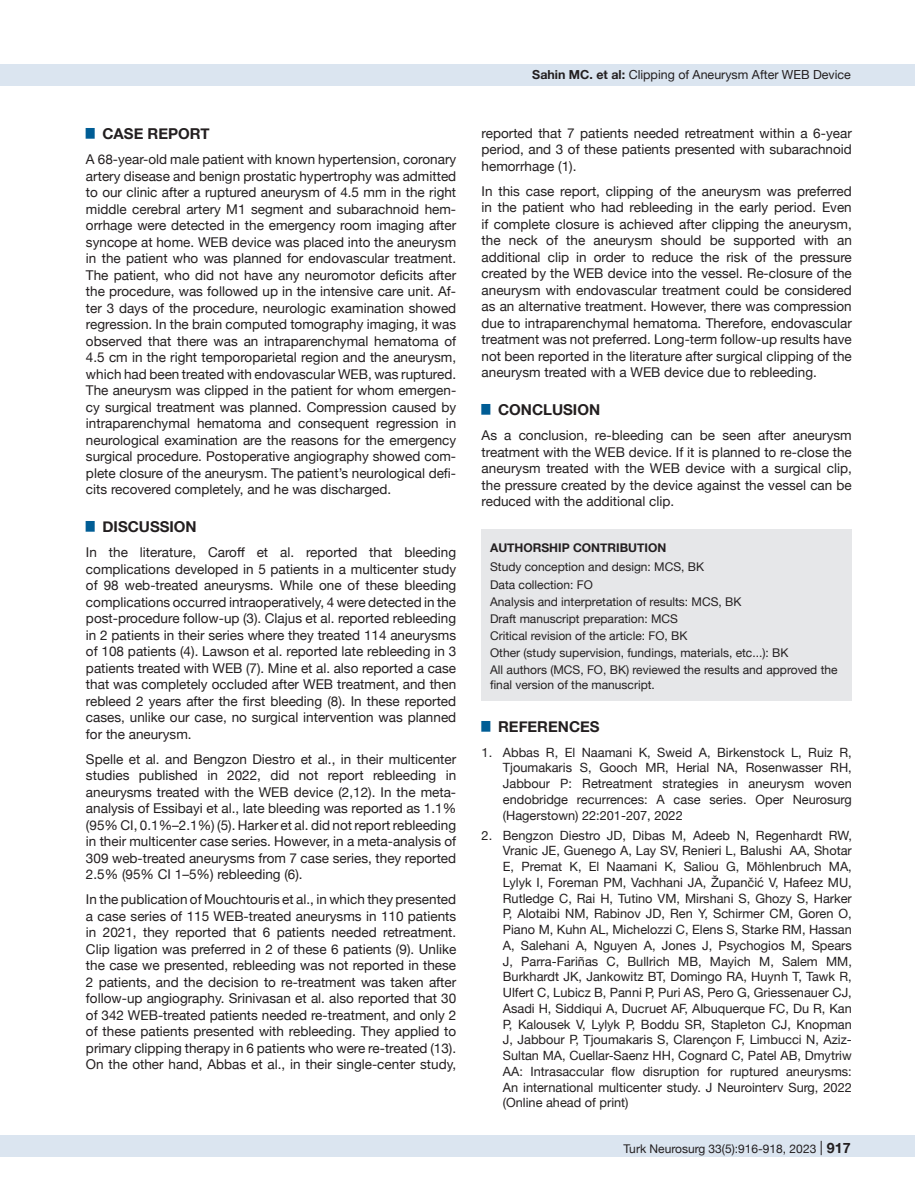
<style>
.page{position:relative;width:915px;height:1191px;background:#fff}
.page>*{position:absolute;margin:0;border:0;box-sizing:border-box;transform-origin:0 0}
.t1{font:700 15px "Helvetica Neue";color:#231f20}
.t2{font:13.5px/16.5px "Helvetica Neue";color:#231f20;text-align:justify}
.t3{font:12.75px/15.8px "Helvetica Neue";color:#231f20;text-align:justify}
.t4{font:12.45px "Helvetica Neue";color:#231f20}
.t5{font:12px/17.1px "Helvetica Neue";color:#231f20}
.t6{font:700 12px "Helvetica Neue";color:#231f20}
.s1{font-weight:700}
.s2{font-size:14.25px}
.s3{font-weight:700;font-size:14.25px}
</style>
<div class="page">
<div style="left:0;top:1135px;width:914px;height:22px;background:#dbe5f0"></div>
<div style="left:0;top:64px;width:914px;height:21px;background:#dbe5f0"></div>
<div style="left:481px;top:529px;width:370px;height:171px;background:#e6e7e9"></div>
<p class="t1" style="left:86px;top:122px;width:125px"><sup>█</sup> CASE REPORT</p>
<p class="t2" style="left:86px;top:152px;width:371px">A 68-year-old male patient with known hypertension, coronary artery disease and benign prostatic hypertrophy was admitted to our clinic after a ruptured aneurysm of 4.5 mm in the right middle cerebral artery M1 segment and subarachnoid hem&shy;orrhage were detected in the emergency room imaging after syncope at home. WEB device was placed into the aneurysm in the patient who was planned for endovascular treatment.<br>The patient, who did not have any neuromotor deficits after the procedure, was followed up in the intensive care unit. Af&shy;ter 3 days of the procedure, neurologic examination showed regression. In the brain computed tomography imaging, it was observed that there was an intraparenchymal hematoma of 4.5 cm in the right temporoparietal region and the aneurysm, which had been treated with endovascular WEB, was ruptured.<br>The aneurysm was clipped in the patient for whom emergen&shy;cy surgical treatment was planned. Compression caused by intraparenchymal hematoma and consequent regression in neurological examination are the reasons for the emergency surgical procedure. Postoperative angiography showed com&shy;plete closure of the aneurysm. The patient’s neurological defi&shy;cits recovered completely, and he was discharged.</p>
<p class="t1" style="left:86px;top:515px;width:112px"><sup>█</sup> DISCUSSION</p>
<p class="t2" style="left:86px;top:545px;width:371px">In the literature, Caroff et al. reported that bleeding complications developed in 5 patients in a multicenter study of 98 web-treated aneurysms. While one of these bleeding complications occurred intraoperatively, 4 were detected in the post-procedure follow-up (3). Clajus et al. reported rebleeding in 2 patients in their series where they treated 114 aneurysms of 108 patients (4). Lawson et al. reported late rebleeding in 3 patients treated with WEB (7). Mine et al. also reported a case that was completely occluded after WEB treatment, and then rebleed 2 years after the first bleeding (8). In these reported cases, unlike our case, no surgical intervention was planned for the aneurysm.</p>
<p class="t2" style="left:86px;top:751px;width:371px">Spelle et al. and Bengzon Diestro et al., in their multicenter studies published in 2022, did not report rebleeding in aneurysms treated with the WEB device (2,12). In the meta&shy;analysis of Essibayi et al., late bleeding was reported as 1.1% (95% CI, 0.1%–2.1%) (5). Harker et al. did not report rebleeding in their multicenter case series. However, in a meta-analysis of 309 web-treated aneurysms from 7 case series, they reported 2.5% (95% CI 1–5%) rebleeding (6).</p>
<p class="t2" style="left:86px;top:892px;width:371px">In the publication of Mouchtouris et al., in which they presented a case series of 115 WEB-treated aneurysms in 110 patients in 2021, they reported that 6 patients needed retreatment.<br>Clip ligation was preferred in 2 of these 6 patients (9). Unlike the case we presented, rebleeding was not reported in these 2 patients, and the decision to re-treatment was taken after follow-up angiography. Srinivasan et al. also reported that 30 of 342 WEB-treated patients needed re-treatment, and only 2 of these patients presented with rebleeding. They applied to primary clipping therapy in 6 patients who were re-treated (13).<br>On the other hand, Abbas et al., in their single-center study,</p>
<p class="t4" style="left:532px;top:66px;width:320px"><span class="s1">Sahin MC. et al:</span> Clipping of Aneurysm After WEB Device</p>
<p class="t2" style="left:481px;top:125px;width:371px">reported that 7 patients needed retreatment within a 6-year period, and 3 of these patients presented with subarachnoid hemorrhage (1).</p>
<p class="t2" style="left:481px;top:183px;width:371px">In this case report, clipping of the aneurysm was preferred in the patient who had rebleeding in the early period. Even if complete closure is achieved after clipping the aneurysm, the neck of the aneurysm should be supported with an additional clip in order to reduce the risk of the pressure created by the WEB device into the vessel. Re-closure of the aneurysm with endovascular treatment could be considered as an alternative treatment. However, there was compression due to intraparenchymal hematoma. Therefore, endovascular treatment was not preferred. Long-term follow-up results have not been reported in the literature after surgical clipping of the aneurysm treated with a WEB device due to rebleeding.</p>
<p class="t1" style="left:481px;top:398px;width:120px"><sup>█</sup> CONCLUSION</p>
<p class="t2" style="left:481px;top:428px;width:371px">As a conclusion, re-bleeding can be seen after aneurysm treatment with the WEB device. If it is planned to re-close the aneurysm treated with the WEB device with a surgical clip, the pressure created by the device against the vessel can be reduced with the additional clip.</p>
<p class="t6" style="left:490px;top:538px;width:177px">AUTHORSHIP CONTRIBUTION</p>
<p class="t5" style="left:490px;top:559px;width:349px">Study conception and design: MCS, BK<br>Data collection: FO<br>Analysis and interpretation of results: MCS, BK<br>Draft manuscript preparation: MCS<br>Critical revision of the article: FO, BK<br>Other (study supervision, fundings, materials, etc...): BK<br>All authors (MCS, FO, BK) reviewed the results and approved the</p>
<p class="t5" style="left:490px;top:677px;width:166px">final version of the manuscript.</p>
<p class="t1" style="left:481px;top:715px;width:119px"><sup>█</sup> REFERENCES</p>
<p class="t3" style="left:502px;top:745px;width:350px;text-indent:-21px">1. Abbas R, El Naamani K, Sweid A, Birkenstock L, Ruiz R, Tjoumakaris S, Gooch MR, Herial NA, Rosenwasser RH, Jabbour P: Retreatment strategies in aneurysm woven endobridge recurrences: A case series. Oper Neurosurg (Hagerstown) 22:201-207, 2022</p>
<p class="t3" style="left:502px;top:828px;width:350px;text-indent:-21px">2. Bengzon Diestro JD, Dibas M, Adeeb N, Regenhardt RW, Vranic JE, Guenego A, Lay SV, Renieri L, Balushi AA, Shotar E, Premat K, El Naamani K, Saliou G, Möhlenbruch MA, Lylyk I, Foreman PM, Vachhani JA, Župančić V, Hafeez MU, Rutledge C, Rai H, Tutino VM, Mirshani S, Ghozy S, Harker P, Alotaibi NM, Rabinov JD, Ren Y, Schirmer CM, Goren O, Piano M, Kuhn AL, Michelozzi C, Elens S, Starke RM, Hassan A, Salehani A, Nguyen A, Jones J, Psychogios M, Spears J, Parra-Fariñas C, Bullrich MB, Mayich M, Salem MM, Burkhardt JK, Jankowitz BT, Domingo RA, Huynh T, Tawk R, Ulfert C, Lubicz B, Panni P, Puri AS, Pero G, Griessenauer CJ, Asadi H, Siddiqui A, Ducruet AF, Albuquerque FC, Du R, Kan P, Kalousek V, Lylyk P, Boddu SR, Stapleton CJ, Knopman J, Jabbour P, Tjoumakaris S, Clarençon F, Limbucci N, Aziz-Sultan MA, Cuellar-Saenz HH, Cognard C, Patel AB, Dmytriw AA: Intrasaccular flow disruption for ruptured aneurysms:<br>An international multicenter study. J Neurointerv Surg, 2022 (Online ahead of print)</p>
<p class="t5" style="left:623px;top:1141px;width:250px">Turk Neurosurg 33(5):916-918, 2023 <span class="s2">|</span> <span class="s3">917917</span></p>
</div>
